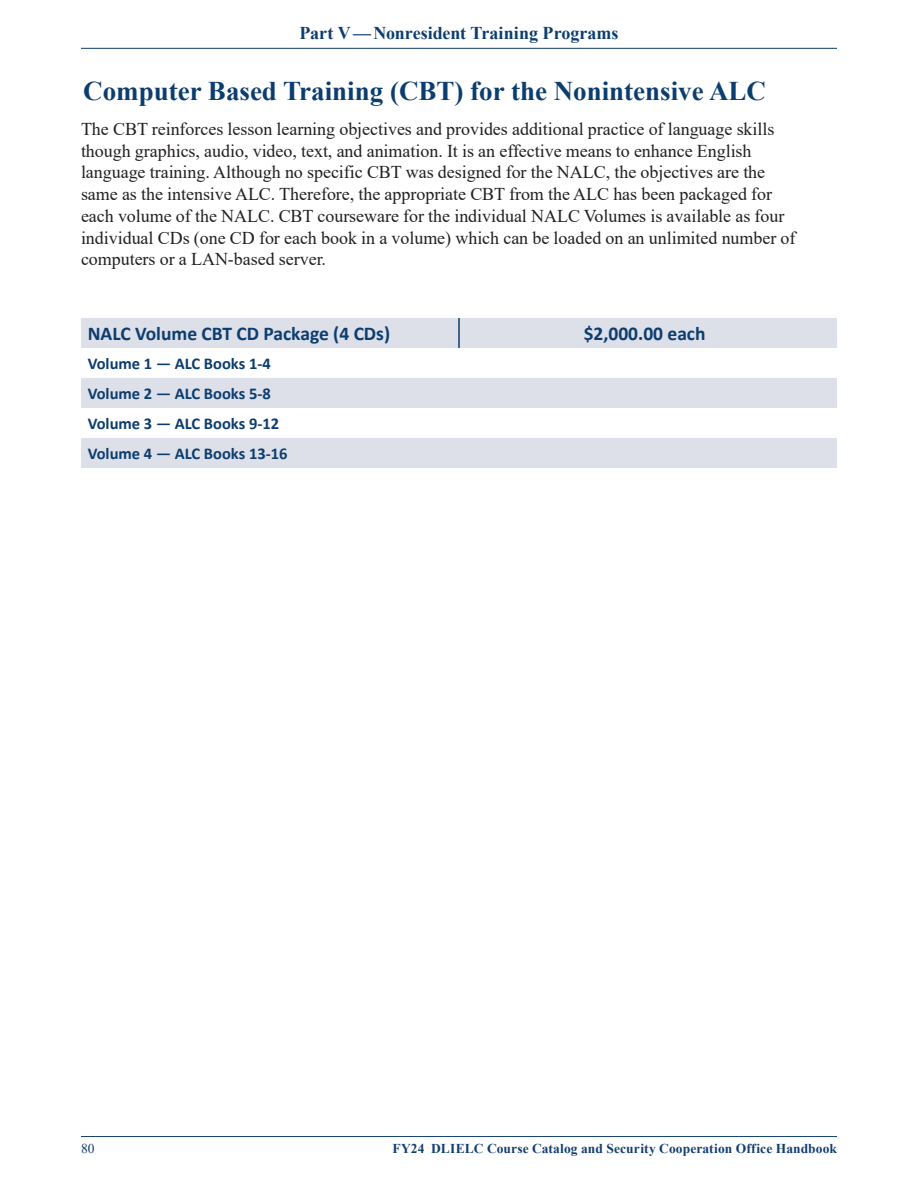
<style>
.page{position:relative;width:918px;height:1188px;background:#fff}
.page>*{position:absolute;margin:0;border:0;box-sizing:border-box;transform-origin:0 0}
.Price_List_table{font:700 27px "Times New Roman";color:#0c3d6f}
.chart{font:700 19.5px "Calibri";color:#0c3d6f}
.Course_listing_body{font:18px/21.8px "Times New Roman";letter-spacing:-.005em;color:#231f20}
.t1{font:700 18px "Times New Roman";letter-spacing:-.005em;color:#0c3d6f}
.chart-2{font:700 16.5px "Calibri";color:#0c3d6f}
.t2{font:700 13.5px "Times New Roman";letter-spacing:.01em;color:#133e70}
.t3{font:13.5px "Times New Roman";color:#133e70}
</style>
<div class="page">
<hr style="left:81px;top:1136px;width:756px;height:1px;background:#133e70">
<hr style="left:81px;top:48px;width:756px;height:1px;background:#0c3d6f">
<svg style="left:81px;top:318px;width:756px;height:150px;fill:#dddfe9"></svg>
<hr style="left:458px;top:318px;width:2px;height:30px;background:#0c3d6f">
<p class="t1" style="left:300px;top:20px;width:320px">Part V—Nonresident Training Programs</p>
<p class="Price_List_table" style="left:83px;top:71px;width:684px">Computer Based Training (CBT) for the Nonintensive ALC</p>
<p class="Course_listing_body" style="left:81px;top:117px;width:716px">The CBT reinforces lesson learning objectives and provides additional practice of language skills though graphics, audio, video, text, and animation. It is an effective means to enhance English language training. Although no specific CBT was designed for the NALC, the objectives are the same as the intensive ALC. Therefore, the appropriate CBT from the ALC has been packaged for each volume of the NALC. CBT courseware for the individual NALC Volumes is available as four individual CDs (one CD for each book in a volume) which can be loaded on an unlimited number of computers or a LAN-based server.</p>
<p class="chart" style="left:88px;top:320px;width:304px">NALC Volume CBT CD Package (4 CDs)</p>
<p class="chart" style="left:584px;top:320px;width:123px">$2,000.00 each</p>
<p class="chart-2" style="left:88px;top:352px;width:185px">Volume 1 — ALC Books 1-4</p>
<p class="chart-2" style="left:88px;top:382px;width:185px">Volume 2 — ALC Books 5-8</p>
<p class="chart-2" style="left:88px;top:412px;width:193px">Volume 3 — ALC Books 9-12</p>
<p class="chart-2" style="left:88px;top:442px;width:201px">Volume 4 — ALC Books 13-16</p>
<p class="t3" style="left:81px;top:1139px;width:15px">80</p>
<p class="t2" style="left:393px;top:1139px;width:446px">FY24 DLIELC Course Catalog and Security Cooperation Office Handbook</p>
</div>
